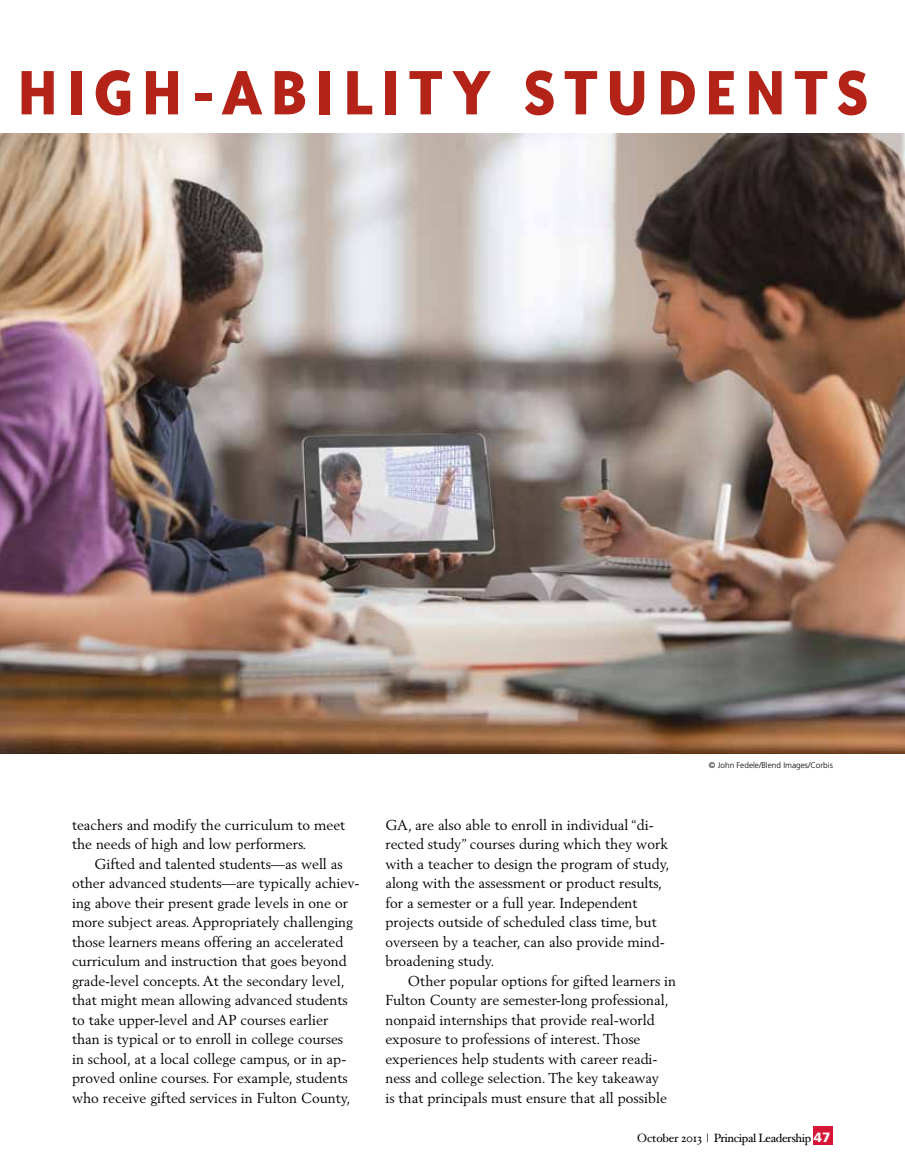
<style>
.page{position:relative;width:905px;height:1175px;background:#fff}
.page>*{position:absolute;margin:0;border:0;box-sizing:border-box;transform-origin:0 0}
.t1{font:700 72px "Bailey Sans ITC";letter-spacing:.085em;color:#b32317}
.t2{font:14.25px/19.5px "Berling LT";color:#000}
.t3{font:12px "Hoefler Text";letter-spacing:-.03em;color:#000}
.t4{font:300 8.25px "Frutiger LT";color:#000}
.s1{font-family:"Frutiger LT";font-weight:900;font-size:13.5px;color:#fff}
</style>
<div class="page">
<div style="left:813px;top:1126px;width:19px;height:18px;background:#d71635"></div>
<img style="left:0;top:133px;width:904px;height:620px">
<h1 class="t1" style="left:16px;top:54px;width:854px">HIGH-ABILITY STUDENTS</h1>
<p class="t2" style="left:72px;top:815px;width:275px">teachers and modify the curriculum to meet the needs of high and low performers.</p>
<p class="t2" style="left:72px;top:854px;width:289px;text-indent:23px">Gifted and talented students—as well as other advanced students—are typically achiev&shy;ing above their present grade levels in one or more subject areas. Appropriately challenging those learners means offering an accelerated curriculum and instruction that goes beyond grade-level concepts. At the secondary level, that might mean allowing advanced students to take upper-level and AP courses earlier than is typical or to enroll in college courses<br>in school, at a local college campus, or in ap&shy;proved online courses. For example, students who receive gifted services in Fulton County,</p>
<p class="t2" style="left:385px;top:814px;width:285px">GA, are also able to enroll in individual “di&shy;rected study” courses during which they work with a teacher to design the program of study, along with the assessment or product results, for a semester or a full year. Independent projects outside of scheduled class time, but overseen by a teacher, can also provide mind&shy;broadening study.</p>
<p class="t2" style="left:385px;top:970px;width:292px;text-indent:23px">Other popular options for gifted learners in Fulton County are semester-long professional, nonpaid internships that provide real-world exposure to professions of interest. Those experiences help students with career readi&shy;ness and college selection. The key takeaway<br>is that principals must ensure that all possible</p>
<p class="t4" style="left:709px;top:761px;width:125px">© John Fedele/Blend Images/Corbis</p>
<p class="t3" style="left:637px;top:1130px;width:195px">October 2013 | Principal Leadership <span class="s1">47</span></p>
</div>
